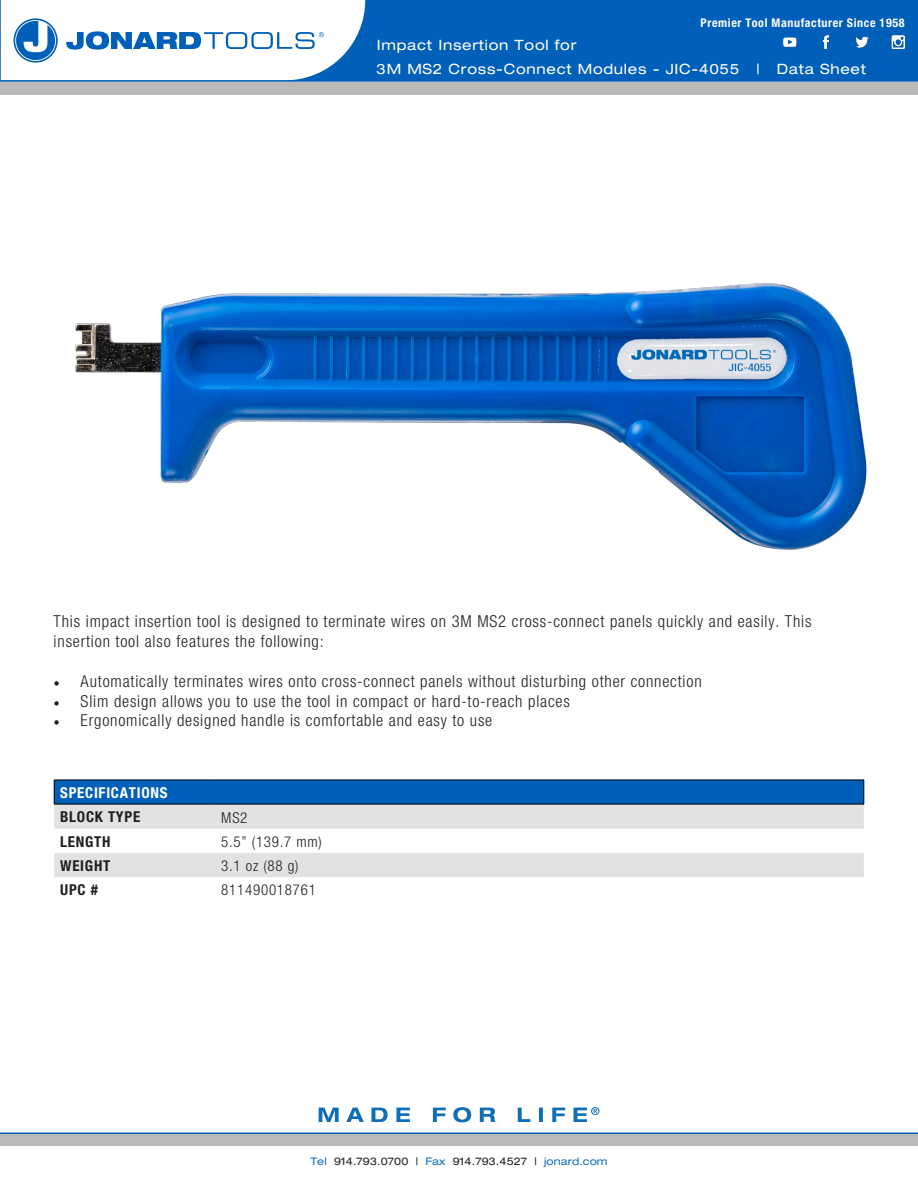
<style>
.page{position:relative;width:918px;height:1188px;background:#fff}
.page>*{position:absolute;margin:0;border:0;box-sizing:border-box;transform-origin:0 0}
.t1{font:300 condensed 16.5px/19.8px "Helvetica Neue";letter-spacing:.05em;color:#231f20}
.t2{font:300 condensed 15px "Helvetica Neue";letter-spacing:.05em;color:#231f20}
.t3{font:700 condensed 15px "Helvetica Neue";letter-spacing:.05em;color:#231f20}
.t4{font:700 condensed 15px "Helvetica Neue";letter-spacing:.05em;color:#fff}
.t5{font:expanded 14.25px "Helvetica Neue";letter-spacing:.05em;color:#fff}
.t6{font:700 condensed 12px "Helvetica Neue";letter-spacing:.05em;color:#fff}
.t7{font:expanded 10.5px "Helvetica Neue";letter-spacing:.01em;color:#231f20}
.s1{font-family:"Minion Pro";font-weight:400;font-stretch:normal}
.s2{color:#0e6eb8}
</style>
<div class="page">
<div style="left:1px;top:0;width:917px;height:81px;background:#005fb9"></div>
<div style="left:0;top:82px;width:918px;height:12px;background:#bbb8b9"></div>
<div style="left:0;top:1134px;width:918px;height:12px;background:#bbb8b9"></div>
<svg style="left:319px;top:1107px;width:280px;height:15px"></svg>
<hr style="left:0;top:1132px;width:918px;height:2px;background:#005fb9">
<svg style="left:1px;top:0;width:364px;height:80px;background:#d9e7f4"></svg>
<hr style="left:0;top:80px;width:918px;height:2px;background:#005fb9">
<img style="left:783px;top:35px;width:122px;height:14px">
<div style="left:54px;top:780px;width:810px;height:24px;background:#005fb9"></div>
<svg style="left:54px;top:805px;width:810px;height:72px;fill:#e2e2e1"></svg>
<hr style="left:54px;top:780px;width:161px;height:1px;background:#000">
<svg style="left:54px;top:780px;width:1px;height:24px"></svg>
<hr style="left:215px;top:780px;width:649px;height:1px;background:#000">
<svg style="left:864px;top:780px;width:1px;height:24px"></svg>
<hr style="left:54px;top:804px;width:161px;height:1px;background:#000">
<hr style="left:215px;top:804px;width:649px;height:1px;background:#000">
<img style="left:75px;top:283px;width:792px;height:267px">
<p class="t5" style="left:377px;top:37px;width:201px">Impact Insertion Tool for</p>
<p class="t6" style="left:701px;top:15px;width:205px">Premier Tool Manufacturer Since 1958</p>
<p class="t5" style="left:376px;top:60px;width:491px">3M MS2 Cross-Connect Modules - JIC-4055 | Data Sheet</p>
<p class="t1" style="left:54px;top:611px;width:759px">This impact insertion tool is designed to terminate wires on 3M MS2 cross-connect panels quickly and easily. This insertion tool also features the following:</p>
<p class="t1" style="left:54px;top:671px;width:650px"><span class="s1">•</span> Automatically terminates wires onto cross-connect panels without disturbing other connection</p>
<p class="t1" style="left:54px;top:691px;width:518px"><span class="s1">•</span> Slim design allows you to use the tool in compact or hard-to-reach places</p>
<p class="t1" style="left:54px;top:710px;width:440px"><span class="s1">•</span> Ergonomically designed handle is comfortable and easy to use</p>
<p class="t4" style="left:60px;top:784px;width:109px">SPECIFICATIONS</p>
<p class="t3" style="left:60px;top:808px;width:82px">BLOCK TYPE</p>
<p class="t2" style="left:221px;top:809px;width:28px">MS2</p>
<p class="t3" style="left:60px;top:832px;width:52px">LENGTH</p>
<p class="t2" style="left:221px;top:833px;width:102px">5.5” (139.7 mm)</p>
<p class="t3" style="left:60px;top:857px;width:52px">WEIGHT</p>
<p class="t2" style="left:221px;top:857px;width:79px">3.1 oz (88 g)</p>
<p class="t3" style="left:60px;top:881px;width:39px">UPC #</p>
<p class="t2" style="left:221px;top:882px;width:96px">811490018761</p>
<p class="t7" style="left:310px;top:1155px;width:299px"><span class="s2">Tel</span> 914.793.0700 | <span class="s2">Fax</span> 914.793.4527 | <span class="s2">jonard.com</span></p>
</div>
